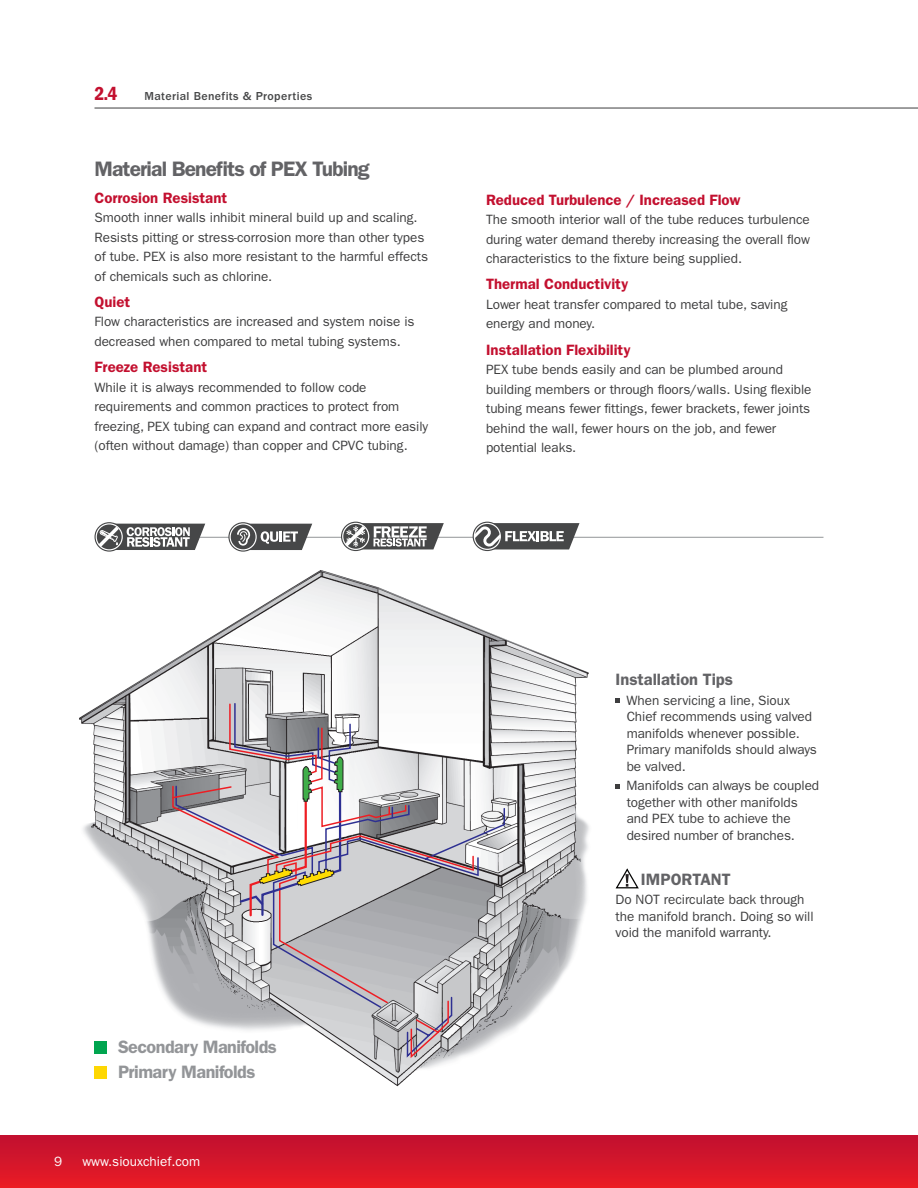
<style>
.page{position:relative;width:918px;height:1188px;background:#fff}
.page>*{position:absolute;margin:0;border:0;box-sizing:border-box;transform-origin:0 0}
.t1{font:600 21px "ITC Franklin Gothic Std";letter-spacing:-.04em;color:#636366}
.t2{font:19.5px "ITC Franklin Gothic Std Dm Cd";color:#c3102f}
.t3{font:600 18px "ITC Franklin Gothic Std";letter-spacing:-.03em;color:#939598}
.Caption_TITLE{font:600 16.5px "ITC Franklin Gothic Std";letter-spacing:-.005em;color:#636366}
.Caption_TITLE-2{font:600 15px "ITC Franklin Gothic Std";color:#c3102f}
.Caption_TITLE-3{font:13.5px/19.5px "ITC Franklin Gothic Std";letter-spacing:-.005em;color:#3e3e3f}
.t4{font:13.5px "ITC Franklin Gothic Std";color:#fff}
.t5{font:500 12px "ITC Franklin Gothic Std";letter-spacing:.03em;color:#464748}
</style>
<div class="page">
<div style="left:0;top:1136px;width:918px;height:52px;background:linear-gradient(to bottom,#c01030,#ea1b24)"></div>
<hr style="left:101px;top:537px;width:722px;height:1px;background:#939598">
<img style="left:79px;top:570px;width:510px;height:517px">
<svg style="left:171px;top:703px;width:279px;height:357px"></svg>
<svg style="left:171px;top:723px;width:335px;height:286px;background:#bfbcbf"></svg>
<div style="left:94px;top:1041px;width:13px;height:12px;background:#00a54f"></div>
<div style="left:94px;top:1066px;width:13px;height:12px;background:#fed702"></div>
<svg style="left:616px;top:698px;width:4px;height:5px"></svg>
<svg style="left:616px;top:784px;width:4px;height:4px"></svg>
<svg style="left:94px;top:522px;width:30px;height:30px"></svg>
<svg style="left:95px;top:523px;width:110px;height:28px"></svg>
<svg style="left:228px;top:522px;width:30px;height:30px"></svg>
<svg style="left:230px;top:523px;width:82px;height:27px"></svg>
<svg style="left:341px;top:522px;width:103px;height:28px"></svg>
<svg style="left:473px;top:522px;width:29px;height:29px"></svg>
<svg style="left:474px;top:523px;width:106px;height:27px"></svg>
<hr style="left:94px;top:108px;width:824px;height:1px;background:#3e3e3f">
<svg style="left:616px;top:868px;width:23px;height:20px"></svg>
<p class="t2" style="left:94px;top:83px;width:24px">2.4</p>
<p class="t5" style="left:144px;top:90px;width:169px">Material Benefits &amp; Properties</p>
<p class="t1" style="left:94px;top:157px;width:277px">Material Benefits of PEX Tubing</p>
<p class="Caption_TITLE-2" style="left:94px;top:189px;width:134px">Corrosion Resistant</p>
<p class="Caption_TITLE-3" style="left:94px;top:208px;width:335px">Smooth inner walls inhibit mineral build up and scaling.<br>Resists pitting or stress-corrosion more than other types of tube. PEX is also more resistant to the harmful effects of chemicals such as chlorine.</p>
<p class="Caption_TITLE-2" style="left:94px;top:293px;width:37px">Quiet</p>
<p class="Caption_TITLE-3" style="left:94px;top:312px;width:322px">Flow characteristics are increased and system noise is decreased when compared to metal tubing systems.</p>
<p class="Caption_TITLE-2" style="left:94px;top:358px;width:114px">Freeze Resistant</p>
<p class="Caption_TITLE-3" style="left:94px;top:377px;width:335px">While it is always recommended to follow code requirements and common practices to protect from freezing, PEX tubing can expand and contract more easily (often without damage) than copper and CPVC tubing.</p>
<p class="Caption_TITLE-2" style="left:486px;top:191px;width:256px">Reduced Turbulence / Increased Flow</p>
<p class="Caption_TITLE-3" style="left:486px;top:210px;width:326px;text-align:justify">The smooth interior wall of the tube reduces turbulence during water demand thereby increasing the overall flow characteristics to the fixture being supplied.</p>
<p class="Caption_TITLE-2" style="left:486px;top:275px;width:144px">Thermal Conductivity</p>
<p class="Caption_TITLE-3" style="left:486px;top:295px;width:303px">Lower heat transfer compared to metal tube, saving energy and money.</p>
<p class="Caption_TITLE-2" style="left:486px;top:341px;width:146px">Installation Flexibility</p>
<p class="Caption_TITLE-3" style="left:486px;top:360px;width:327px">PEX tube bends easily and can be plumbed around building members or through floors/walls. Using flexible tubing means fewer fittings, fewer brackets, fewer joints behind the wall, fewer hours on the job, and fewer potential leaks.</p>
<p class="t3" style="left:118px;top:1036px;width:160px">Secondary Manifolds</p>
<p class="t3" style="left:118px;top:1061px;width:139px">Primary Manifolds</p>
<p class="t4" style="left:54px;top:1154px;width:10px">9</p>
<p class="t4" style="left:82px;top:1154px;width:119px">www.siouxchief.com</p>
<p class="Caption_TITLE" style="left:616px;top:670px;width:119px">Installation Tips</p>
<p class="Caption_TITLE-3" style="left:627px;top:692px;width:192px;line-height:16.5px">When servicing a line, Sioux<br>Chief recommends using valved manifolds whenever possible.<br>Primary manifolds should always be valved.</p>
<p class="Caption_TITLE-3" style="left:627px;top:778px;width:194px;line-height:16.5px">Manifolds can always be coupled together with other manifolds and PEX tube to achieve the desired number of branches.</p>
<p class="Caption_TITLE" style="left:641px;top:870px;width:91px">IMPORTANT</p>
<p class="Caption_TITLE-3" style="left:616px;top:891px;width:200px;line-height:16.5px">Do NOT recirculate back through the manifold branch. Doing so will void the manifold warranty.</p>
</div>
